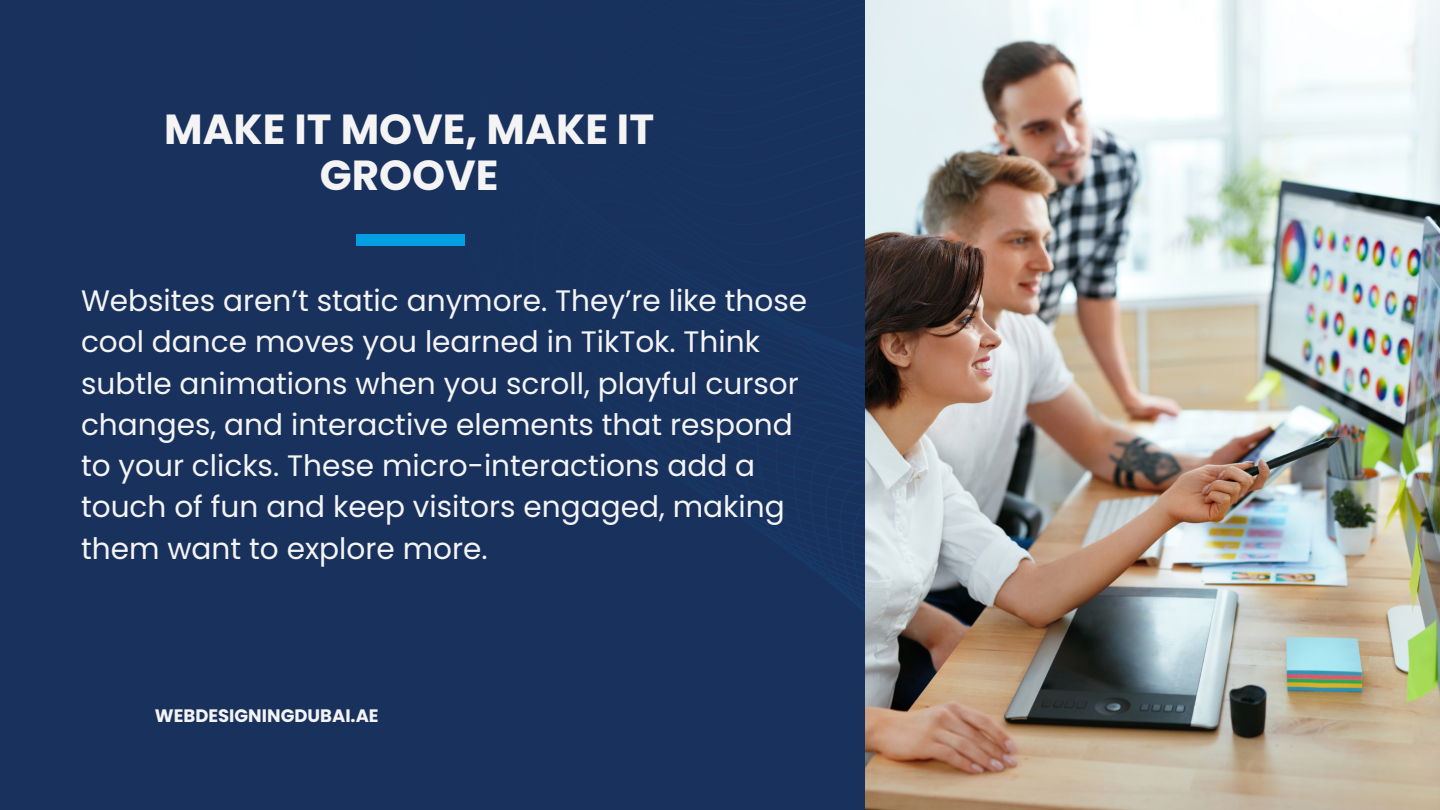
<style>
.page{position:relative;width:1440px;height:810px;background:#19315d}
.page>*{position:absolute;margin:0;border:0;box-sizing:border-box;transform-origin:0 0}
.t1{font:700 42px/45.8px "Poppins";color:#f4f4f4;text-align:center}
.t2{font:29.6px/41.2px "Poppins";color:#f4f4f4}
.t3{font:700 18px "Poppins";color:#f4f4f4}
</style>
<div class="page">
<img style="left:866px;top:0;width:574px;height:810px">
<div style="left:356px;top:234px;width:109px;height:12px;background:#049ee3"></div>
<p class="t1" style="left:164px;top:107px;width:492px">MAKE IT MOVE, MAKE IT<br>GROOVE</p>
<p class="t2" style="left:81px;top:280px;width:728px">Websites aren’t static anymore. They’re like those cool dance moves you learned in TikTok. Think subtle animations when you scroll, playful cursor changes, and interactive elements that respond to your clicks. These micro-interactions add a touch of fun and keep visitors engaged, making them want to explore more.</p>
<p class="t3" style="left:155px;top:703px;width:225px">WEBDESIGNINGDUBAI.AE</p>
</div>
